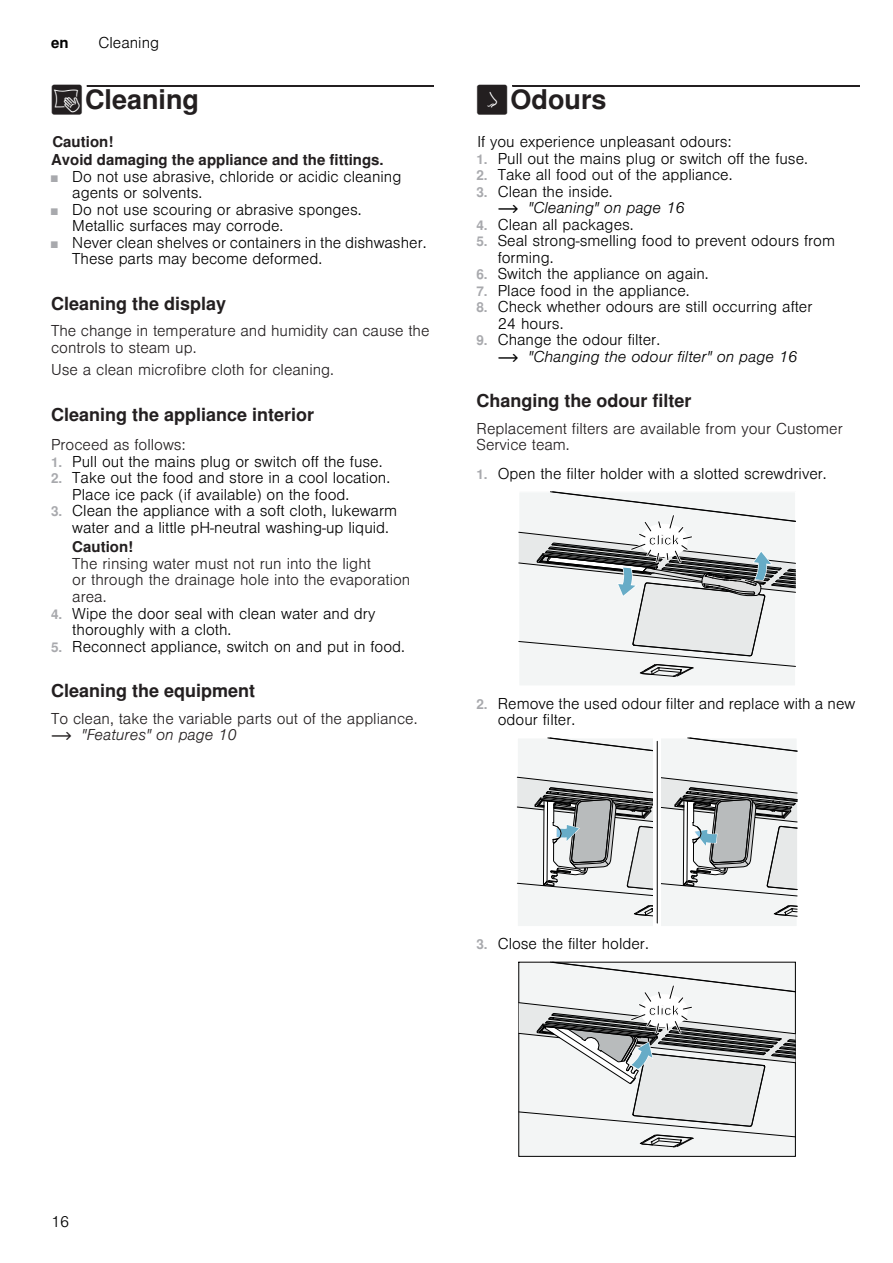
<style>
.page{position:relative;width:893px;height:1263px;background:#fff}
.page>*{position:absolute;margin:0;border:0;box-sizing:border-box;transform-origin:0 0}
.t1{font:700 27px "Nimbus San L";color:#231f20}
.t2{font:700 18px "Nimbus San L";color:#231f20}
.t3{font:300 15px/16.5px "Nimbus San L";color:#000}
.t4{font:300 15px/16.5px "Nimbus San L";color:#231f20}
.t5{font:italic 300 15px/16.5px "Nimbus San L";color:#000}
.t6{font:700 15px/18px "Nimbus San L";color:#231f20}
.t7{font:700 15px "Nimbus San L";color:#000}
.s1{font-family:"BSH Symb PG2";font-weight:400}
.s2{font-size:9px;color:#a8a9ad}
.s3{font-weight:700;font-size:13.5px;color:#a8a9ad}
.s4{font-family:"BSH Symb PH1";font-weight:400}
.s5{font-style:italic}
.s6{font-weight:700;font-style:normal;font-size:13.5px;color:#a8a9ad}
.s7{font-style:normal}
.s8{font-family:"BSH Symb PH1";font-weight:400;font-style:normal}
</style>
<div class="page">
<div style="left:87px;top:85px;width:347px;height:2px;border:1px solid #231f20"></div>
<div style="left:512px;top:85px;width:347px;height:2px;border:1px solid #231f20"></div>
<div style="left:518px;top:962px;width:277px;height:194px;background:#f3f5f5"></div>
<svg style="left:517px;top:491px;width:281px;height:656px"></svg>
<p class="t7" style="left:51px;top:34px;width:19px">en</p>
<p class="t3" style="left:99px;top:33px;width:62px">Cleaning</p>
<h1 class="t1" style="left:51px;top:83px;width:150px"><span class="s1">D</span>Cleaning</h1>
<p class="t6" style="left:51px;top:133px;width:334px">Caution!<br>Avoid damaging the appliance and the fittings.</p>
<p class="t3" style="left:72px;top:167px;width:330px;text-indent:-21px"><span class="s2">■</span> Do not use abrasive, chloride or acidic cleaning agents or solvents.</p>
<p class="t3" style="left:72px;top:200px;width:291px;text-indent:-21px"><span class="s2">■</span> Do not use scouring or abrasive sponges.<br>Metallic surfaces may corrode.</p>
<p class="t3" style="left:72px;top:233px;width:356px;text-indent:-21px"><span class="s2">■</span> Never clean shelves or containers in the dishwasher.<br>These parts may become deformed.</p>
<p class="t2" style="left:51px;top:292px;width:177px">Cleaning the display</p>
<p class="t4" style="left:51px;top:321px;width:380px">The change in temperature and humidity can cause the controls to steam up.</p>
<p class="t4" style="left:51px;top:360px;width:284px">Use a clean microfibre cloth for cleaning.</p>
<p class="t2" style="left:51px;top:403px;width:265px">Cleaning the appliance interior</p>
<p class="t4" style="left:51px;top:435px;width:136px">Proceed as follows:</p>
<p class="t3" style="left:51px;top:452px;width:333px"><span class="s3">1.</span> Pull out the mains plug or switch off the fuse.</p>
<p class="t3" style="left:72px;top:468px;width:319px;text-indent:-21px"><span class="s3">2.</span> Take out the food and store in a cool location.<br>Place ice pack (if available) on the food.</p>
<p class="t3" style="left:72px;top:501px;width:326px;text-indent:-21px"><span class="s3">3.</span> Clean the appliance with a soft cloth, lukewarm water and a little pH-neutral washing-up liquid.</p>
<p class="t6" style="left:72px;top:538px;width:62px">Caution!</p>
<p class="t4" style="left:72px;top:554px;width:339px">The rinsing water must not run into the light<br>or through the drainage hole into the evaporation area.</p>
<p class="t3" style="left:72px;top:603px;width:304px;text-indent:-21px"><span class="s3">4.</span> Wipe the door seal with clean water and dry thoroughly with a cloth.</p>
<p class="t3" style="left:51px;top:636px;width:355px"><span class="s3">5.</span> Reconnect appliance, switch on and put in food.</p>
<p class="t2" style="left:51px;top:679px;width:206px">Cleaning the equipment</p>
<p class="t4" style="left:51px;top:708px;width:368px">To clean, take the variable parts out of the appliance. <span class="s4">~</span> <span class="s5">"Features" on page 10</span></p>
<h1 class="t1" style="left:476px;top:83px;width:132px"><span class="s1">l</span>Odours</h1>
<p class="t3" style="left:477px;top:132px;width:255px">If you experience unpleasant odours:</p>
<p class="t3" style="left:476px;top:149px;width:333px"><span class="s3">1.</span> Pull out the mains plug or switch off the fuse.</p>
<p class="t3" style="left:476px;top:165px;width:257px"><span class="s3">2.</span> Take all food out of the appliance.</p>
<p class="t5" style="left:497px;top:182px;width:188px;text-indent:-21px"><span class="s6">3.</span> <span class="s7">Clean the inside.<br></span><span class="s8">~</span> "Cleaning" on page 16</p>
<p class="t3" style="left:476px;top:215px;width:159px"><span class="s3">4.</span> Clean all packages.</p>
<p class="t3" style="left:497px;top:231px;width:339px;text-indent:-21px"><span class="s3">5.</span> Seal strong-smelling food to prevent odours from forming.</p>
<p class="t3" style="left:476px;top:264px;width:234px"><span class="s3">6.</span> Switch the appliance on again.</p>
<p class="t3" style="left:476px;top:281px;width:215px"><span class="s3">7.</span> Place food in the appliance.</p>
<p class="t3" style="left:497px;top:297px;width:316px;text-indent:-21px"><span class="s3">8.</span> Check whether odours are still occurring after<br>24 hours.</p>
<p class="t5" style="left:497px;top:330px;width:301px;text-indent:-21px"><span class="s6">9.</span> <span class="s7">Change the odour filter.<br></span><span class="s8">~</span> "Changing the odour filter" on page 16</p>
<p class="t2" style="left:476px;top:390px;width:217px">Changing the odour filter</p>
<p class="t4" style="left:476px;top:419px;width:368px">Replacement filters are available from your Customer<br>Service team.</p>
<p class="t3" style="left:476px;top:464px;width:352px"><span class="s3">1.</span> Open the filter holder with a slotted screwdriver.</p>
<p class="t3" style="left:497px;top:694px;width:359px;text-indent:-21px"><span class="s3">2.</span> Remove the used odour filter and replace with a new odour filter.</p>
<p class="t3" style="left:476px;top:934px;width:174px"><span class="s3">3.</span> Close the filter holder.</p>
<p class="t3" style="left:51px;top:1212px;width:20px">16</p>
</div>
